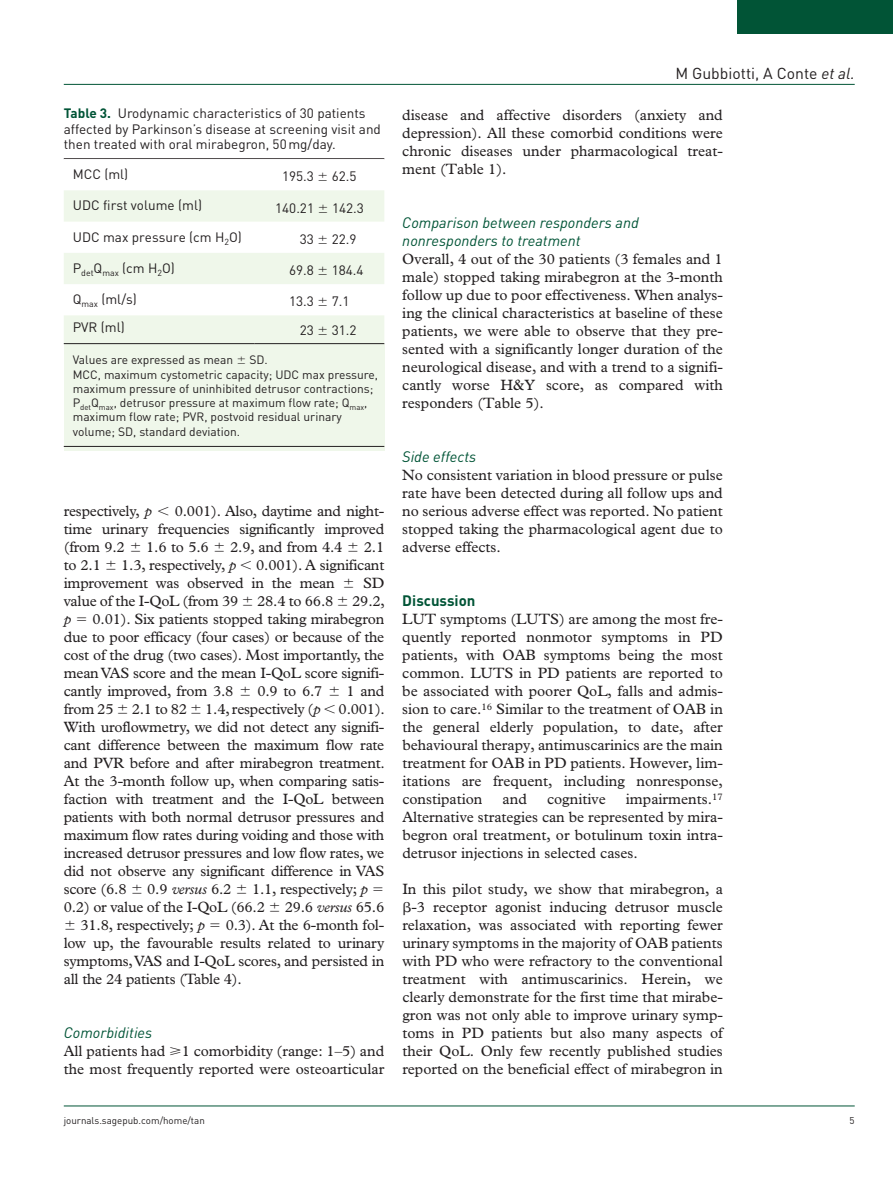
<style>
.page{position:relative;width:893px;height:1191px;background:#fff}
.page>*{position:absolute;margin:0;border:0;box-sizing:border-box;transform-origin:0 0}
.t1{font:15.75px "DIN";color:#231f20}
.t2{font:15px/18px "Plantin Std";color:#231f20;text-align:justify}
.t3{font:italic 15px/18px "DIN";color:#015436}
.t4{font:700 15px "DIN";color:#015436}
.t5{font:italic 15px "Plantin Std";color:#231f20}
.t6{font:13.5px/15.8px "DIN";color:#231f20}
.t7{font:12px/14.2px "DIN";color:#231f20}
.t8{font:9.75px "DIN";color:#231f20}
.s1{font-weight:700;color:#015436}
.s2{font-style:italic}
</style>
<div class="page">
<hr style="left:64px;top:84px;width:791px;height:1px;background:#015436">
<hr style="left:64px;top:1105px;width:791px;height:1px;background:#015436">
<div style="left:738px;top:0;width:155px;height:34px;background:#015436"></div>
<div style="left:64px;top:344px;width:320px;height:106px;background:#eff7ea"></div>
<hr style="left:64px;top:158px;width:320px;height:1px;background:#231f20">
<hr style="left:64px;top:446px;width:320px;height:1px;background:#231f20">
<svg style="left:64px;top:190px;width:320px;height:153px;fill:#eff7ea"></svg>
<hr style="left:64px;top:343px;width:190px;height:1px;background:#231f20">
<hr style="left:254px;top:343px;width:130px;height:1px;background:#231f20">
<svg style="left:319px;top:204px;width:8px;height:8px"></svg>
<svg style="left:319px;top:235px;width:8px;height:8px"></svg>
<svg style="left:319px;top:267px;width:8px;height:8px"></svg>
<svg style="left:319px;top:298px;width:8px;height:8px"></svg>
<svg style="left:319px;top:326px;width:8px;height:8px"></svg>
<p class="t6" style="left:64px;top:105px;width:319px"><span class="s1">Table 3.</span> Urodynamic characteristics of 30 patients affected by Parkinson’s disease at screening visit and then treated with oral mirabegron, 50mg/day.</p>
<p class="t6" style="left:73px;top:166px;width:57px">MCC (ml)</p>
<p class="t6" style="left:282px;top:168px;width:33px">195.3</p>
<p class="t6" style="left:332px;top:168px;width:26px">62.5</p>
<p class="t6" style="left:73px;top:197px;width:131px">UDC first volume (ml)</p>
<p class="t6" style="left:275px;top:200px;width:40px">140.21</p>
<p class="t6" style="left:332px;top:200px;width:33px">142.3</p>
<p class="t6" style="left:73px;top:229px;width:171px">UDC max pressure (cm H<sub>2</sub>O)</p>
<p class="t6" style="left:300px;top:231px;width:16px">33</p>
<p class="t6" style="left:332px;top:231px;width:26px">22.9</p>
<p class="t6" style="left:73px;top:260px;width:104px">P<sub>det</sub>Q<sub>max</sub> (cm H<sub>2</sub>O)</p>
<p class="t6" style="left:289px;top:262px;width:26px">69.8</p>
<p class="t6" style="left:332px;top:262px;width:33px">184.4</p>
<p class="t6" style="left:73px;top:291px;width:66px">Q<sub>max</sub> (ml/s)</p>
<p class="t6" style="left:289px;top:293px;width:26px">13.3</p>
<p class="t6" style="left:332px;top:293px;width:19px">7.1</p>
<p class="t6" style="left:73px;top:319px;width:54px">PVR (ml)</p>
<p class="t6" style="left:300px;top:322px;width:16px">23</p>
<p class="t6" style="left:332px;top:322px;width:26px">31.2</p>
<p class="t7" style="left:73px;top:352px;width:162px">Values are expressed as mean</p>
<p class="t7" style="left:73px;top:352px;width:307px;text-indent:177px">SD.<br>MCC, maximum cystometric capacity; UDC max pressure, maximum pressure of uninhibited detrusor contractions; P<sub>det</sub>Q<sub>max</sub>, detrusor pressure at maximum flow rate; Q<sub>max</sub>, maximum flow rate; PVR, postvoid residual urinary volume; SD, standard deviation.</p>
<p class="t2" style="left:64px;top:502px;width:322px;text-indent:111px">0.001). Also, daytime and night&shy;time urinary frequencies significantly improved (from 9.2</p>
<p class="t2" style="left:64px;top:502px;width:90px">respectively, <span class="s2">p</span></p>
<p class="t2" style="left:146px;top:538px;width:64px">1.6 to 5.6</p>
<p class="t2" style="left:230px;top:538px;width:114px">2.9, and from 4.4</p>
<p class="t2" style="left:364px;top:538px;width:22px">2.1</p>
<p class="t2" style="left:64px;top:556px;width:322px;text-indent:192px">0.001). A significant improvement was observed in the mean</p>
<p class="t2" style="left:64px;top:556px;width:39px">to 2.1</p>
<p class="t2" style="left:121px;top:556px;width:116px">1.3, respectively, <span class="s2">p</span></p>
<p class="t2" style="left:363px;top:574px;width:23px">SD</p>
<p class="t2" style="left:64px;top:592px;width:176px">value of the I-QoL (from 39</p>
<p class="t2" style="left:257px;top:592px;width:78px">28.4 to 66.8</p>
<p class="t2" style="left:352px;top:592px;width:34px">29.2,</p>
<p class="t5" style="left:64px;top:610px;width:9px">p</p>
<p class="t2" style="left:64px;top:610px;width:322px;text-indent:29px">0.01). Six patients stopped taking mirabegron due to poor efficacy (four cases) or because of the cost of the drug (two cases). Most importantly, the mean VAS score and the mean I-QoL score signifi&shy;cantly improved, from 3.8</p>
<p class="t2" style="left:64px;top:682px;width:323px;text-indent:283px">1 and from 25 2.1 to 82 1.4, respectively (<span class="s2">p</span> 0.001).<br>With uroflowmetry, we did not detect any signifi&shy;cant difference between the maximum flow rate and PVR before and after mirabegron treatment.<br>At the 3-month follow up, when comparing satis&shy;faction with treatment and the I-QoL between patients with both normal detrusor pressures and maximum flow rates during voiding and those with increased detrusor pressures and low flow rates, we did not observe any significant difference in VAS score (6.8</p>
<p class="t2" style="left:257px;top:682px;width:67px">0.9 to 6.7</p>
<p class="t2" style="left:64px;top:880px;width:306px;text-indent:188px">1.1, respectively; <span class="s2">p<br></span>0.2) or value of the I-QoL (66.2</p>
<p class="t2" style="left:147px;top:880px;width:86px">0.9 <span class="s2">versus</span> 6.2</p>
<p class="t2" style="left:285px;top:898px;width:101px">29.6 <span class="s2">versus</span> 65.6</p>
<p class="t2" style="left:64px;top:916px;width:322px;text-indent:162px">0.3). At the 6-month fol&shy;low up, the favourable results related to urinary symptoms, VAS and I-QoL scores, and persisted in all the 24 patients (Table 4).</p>
<p class="t2" style="left:80px;top:916px;width:126px">31.8, respectively; <span class="s2">p</span></p>
<p class="t3" style="left:64px;top:1023px;width:90px">Comorbidities</p>
<p class="t2" style="left:64px;top:1042px;width:322px">All patients had ⩾1 comorbidity (range: 1–5) and the most frequently reported were osteoarticular</p>
<p class="t1" style="left:675px;top:63px;width:181px">M Gubbiotti, A Conte <span class="s2">et al.</span></p>
<p class="t2" style="left:402px;top:106px;width:322px">disease and affective disorders (anxiety and depression). All these comorbid conditions were chronic diseases under pharmacological treat&shy;ment (Table 1).</p>
<p class="t3" style="left:402px;top:213px;width:238px">Comparison between responders and nonresponders to treatment</p>
<p class="t2" style="left:402px;top:250px;width:322px">Overall, 4 out of the 30 patients (3 females and 1 male) stopped taking mirabegron at the 3-month follow up due to poor effectiveness. When analys&shy;ing the clinical characteristics at baseline of these patients, we were able to observe that they pre&shy;sented with a significantly longer duration of the neurological disease, and with a trend to a signifi&shy;cantly worse H&amp;Y score, as compared with responders (Table 5).</p>
<p class="t3" style="left:402px;top:447px;width:75px">Side effects</p>
<p class="t2" style="left:402px;top:466px;width:322px">No consistent variation in blood pressure or pulse rate have been detected during all follow ups and no serious adverse effect was reported. No patient stopped taking the pharmacological agent due to adverse effects.</p>
<p class="t4" style="left:402px;top:591px;width:75px">Discussion</p>
<p class="t2" style="left:402px;top:610px;width:322px">LUT symptoms (LUTS) are among the most fre&shy;quently reported nonmotor symptoms in PD patients, with OAB symptoms being the most common. LUTS in PD patients are reported to be associated with poorer QoL, falls and admis&shy;sion to care.<sup>16</sup> Similar to the treatment of OAB in the general elderly population, to date, after behavioural therapy, antimuscarinics are the main treatment for OAB in PD patients. However, lim&shy;itations are frequent, including nonresponse, constipation</p>
<p class="t2" style="left:402px;top:790px;width:322px;text-indent:224px">impairments.<sup>17<br></sup>Alternative strategies can be represented by mira&shy;begron oral treatment, or botulinum toxin intra&shy;detrusor injections in selected cases.</p>
<p class="t2" style="left:402px;top:880px;width:322px;text-align:right">In this pilot study, we show that mirabegron, a -3 receptor agonist inducing detrusor muscle relaxation, was associated with reporting fewer urinary symptoms in the majority of OAB patients with PD who were refractory to the conventional treatment with antimuscarinics. Herein, we clearly demonstrate for the first time that mirabe&shy;gron was not only able to improve urinary symp&shy;toms in PD patients but also many aspects of their QoL. Only few recently published studies reported on the beneficial effect of mirabegron in</p>
<p class="t2" style="left:503px;top:790px;width:26px">and</p>
<p class="t2" style="left:547px;top:790px;width:60px">cognitive</p>
<p class="t8" style="left:64px;top:1114px;width:143px">journals.sagepub.com/home/tan</p>
<p class="t8" style="left:850px;top:1114px;width:7px">5</p>
</div>
